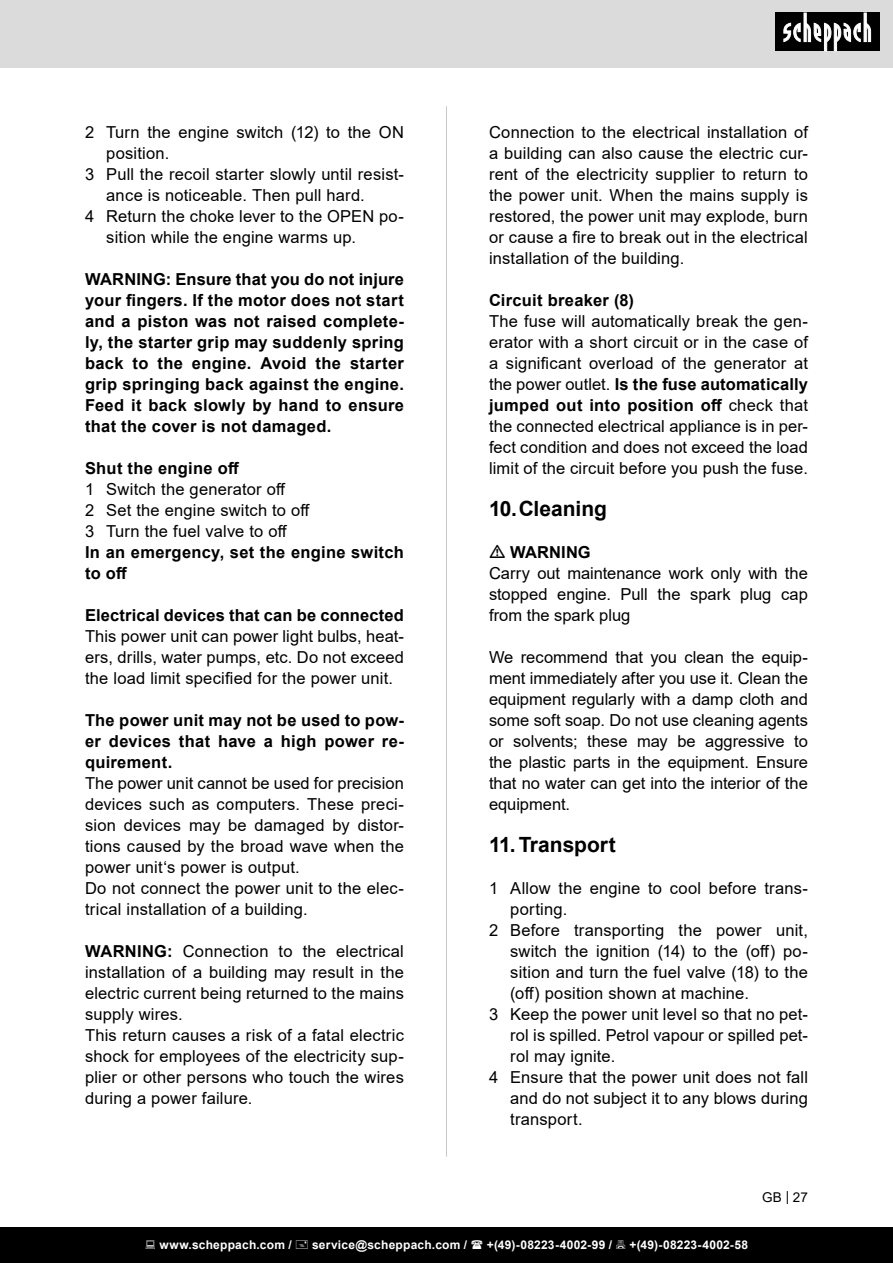
<style>
.page{position:relative;width:893px;height:1263px;background:#fff}
.page>*{position:absolute;margin:0;border:0;box-sizing:border-box;transform-origin:0 0}
.t1{font:700 21px "Arial";color:#000}
.Basiseinstellung{font:16.5px/21px "Arial";letter-spacing:.01em;color:#000;text-align:justify}
.t2{font:700 16.5px/21px "Arial";letter-spacing:.015em;color:#000;text-align:justify}
.t3{font:13.5px "Arial";color:#000}
.t4{font:700 12px "Arial";letter-spacing:.02em;color:#fff}
.s1{font-weight:700}
</style>
<div class="page">
<div style="left:0;top:0;width:893px;height:67px;background:#dbdbdb"></div>
<div style="left:0;top:1227px;width:893px;height:36px;background:#000"></div>
<div style="left:775px;top:13px;width:105px;height:38px;background:#000"></div>
<svg style="left:783px;top:13px;width:88px;height:38px"></svg>
<hr style="left:446px;top:106px;width:1px;height:1051px;background:#c7c7c7">
<p class="Basiseinstellung" style="left:106px;top:122px;width:299px;text-indent:-21px">2 Turn the engine switch (12) to the ON position.</p>
<p class="Basiseinstellung" style="left:106px;top:164px;width:299px;text-indent:-21px">3 Pull the recoil starter slowly until resist&shy;ance is noticeable. Then pull hard.</p>
<p class="Basiseinstellung" style="left:106px;top:206px;width:299px;text-indent:-21px">4 Return the choke lever to the OPEN po&shy;sition while the engine warms up.</p>
<p class="t2" style="left:85px;top:269px;width:320px">WARNING: Ensure that you do not injure your fingers. If the motor does not start and a piston was not raised complete&shy;ly, the starter grip may suddenly spring back to the engine. Avoid the starter grip springing back against the engine.<br>Feed it back slowly by hand to ensure that the cover is not damaged.</p>
<p class="t2" style="left:85px;top:458px;width:156px">Shut the engine off</p>
<p class="Basiseinstellung" style="left:85px;top:479px;width:202px">1 Switch the generator off</p>
<p class="Basiseinstellung" style="left:85px;top:500px;width:226px">2 Set the engine switch to off</p>
<p class="Basiseinstellung" style="left:85px;top:521px;width:204px">3 Turn the fuel valve to off</p>
<p class="t2" style="left:85px;top:542px;width:320px">In an emergency, set the engine switch to off</p>
<p class="t2" style="left:85px;top:605px;width:320px">Electrical devices that can be connected</p>
<p class="Basiseinstellung" style="left:85px;top:626px;width:320px">This power unit can power light bulbs, heat&shy;ers, drills, water pumps, etc. Do not exceed the load limit specified for the power unit.</p>
<p class="t2" style="left:85px;top:710px;width:320px">The power unit may not be used to pow&shy;er devices that have a high power re&shy;quirement.</p>
<p class="Basiseinstellung" style="left:85px;top:773px;width:320px">The power unit cannot be used for precision devices such as computers. These preci&shy;sion devices may be damaged by distor&shy;tions caused by the broad wave when the power unit‘s power is output.</p>
<p class="Basiseinstellung" style="left:85px;top:878px;width:320px">Do not connect the power unit to the elec&shy;trical installation of a building.</p>
<p class="Basiseinstellung" style="left:85px;top:941px;width:320px"><span class="s1">WARNING:</span> Connection to the electrical installation of a building may result in the electric current being returned to the mains supply wires.</p>
<p class="Basiseinstellung" style="left:85px;top:1025px;width:320px">This return causes a risk of a fatal electric shock for employees of the electricity sup&shy;plier or other persons who touch the wires during a power failure.</p>
<p class="Basiseinstellung" style="left:489px;top:122px;width:320px">Connection to the electrical installation of a building can also cause the electric cur&shy;rent of the electricity supplier to return to the power unit. When the mains supply is restored, the power unit may explode, burn or cause a fire to break out in the electrical installation of the building.</p>
<p class="t2" style="left:489px;top:290px;width:147px">Circuit breaker (8)</p>
<p class="Basiseinstellung" style="left:489px;top:311px;width:320px">The fuse will automatically break the gen&shy;erator with a short circuit or in the case of a significant overload of the generator at the power outlet. <span class="s1">Is the fuse automatically jumped out into position off</span> check that the connected electrical appliance is in per&shy;fect condition and does not exceed the load limit of the circuit before you push the fuse.</p>
<p class="t1" style="left:489px;top:494px;width:119px">10.Cleaning</p>
<p class="t2" style="left:510px;top:542px;width:82px">WARNING</p>
<p class="Basiseinstellung" style="left:489px;top:563px;width:320px">Carry out maintenance work only with the stopped engine. Pull the spark plug cap from the spark plug</p>
<p class="Basiseinstellung" style="left:489px;top:647px;width:320px">We recommend that you clean the equip&shy;ment immediately after you use it. Clean the equipment regularly with a damp cloth and some soft soap. Do not use cleaning agents or solvents; these may be aggressive to the plastic parts in the equipment. Ensure that no water can get into the interior of the equipment.</p>
<p class="t1" style="left:489px;top:830px;width:128px">11.Transport</p>
<p class="Basiseinstellung" style="left:510px;top:878px;width:299px;text-indent:-21px">1 Allow the engine to cool before trans&shy;porting.</p>
<p class="Basiseinstellung" style="left:510px;top:920px;width:299px;text-indent:-21px">2 Before transporting the power unit, switch the ignition (14) to the (off) po&shy;sition and turn the fuel valve (18) to the (off) position shown at machine.</p>
<p class="Basiseinstellung" style="left:510px;top:1004px;width:299px;text-indent:-21px">3 Keep the power unit level so that no pet&shy;rol is spilled. Petrol vapour or spilled pet&shy;rol may ignite.</p>
<p class="Basiseinstellung" style="left:510px;top:1067px;width:299px;text-indent:-21px">4 Ensure that the power unit does not fall and do not subject it to any blows during transport.</p>
<p class="t3" style="left:762px;top:1188px;width:47px">GB | 27</p>
<p class="t4" style="left:159px;top:1236px;width:134px">www.scheppach.com /</p>
<p class="t4" style="left:312px;top:1236px;width:157px">service@scheppach.com /</p>
<p class="t4" style="left:487px;top:1236px;width:127px">+(49)-08223-4002-99 /</p>
<p class="t4" style="left:629px;top:1236px;width:120px">+(49)-08223-4002-58</p>
</div>
